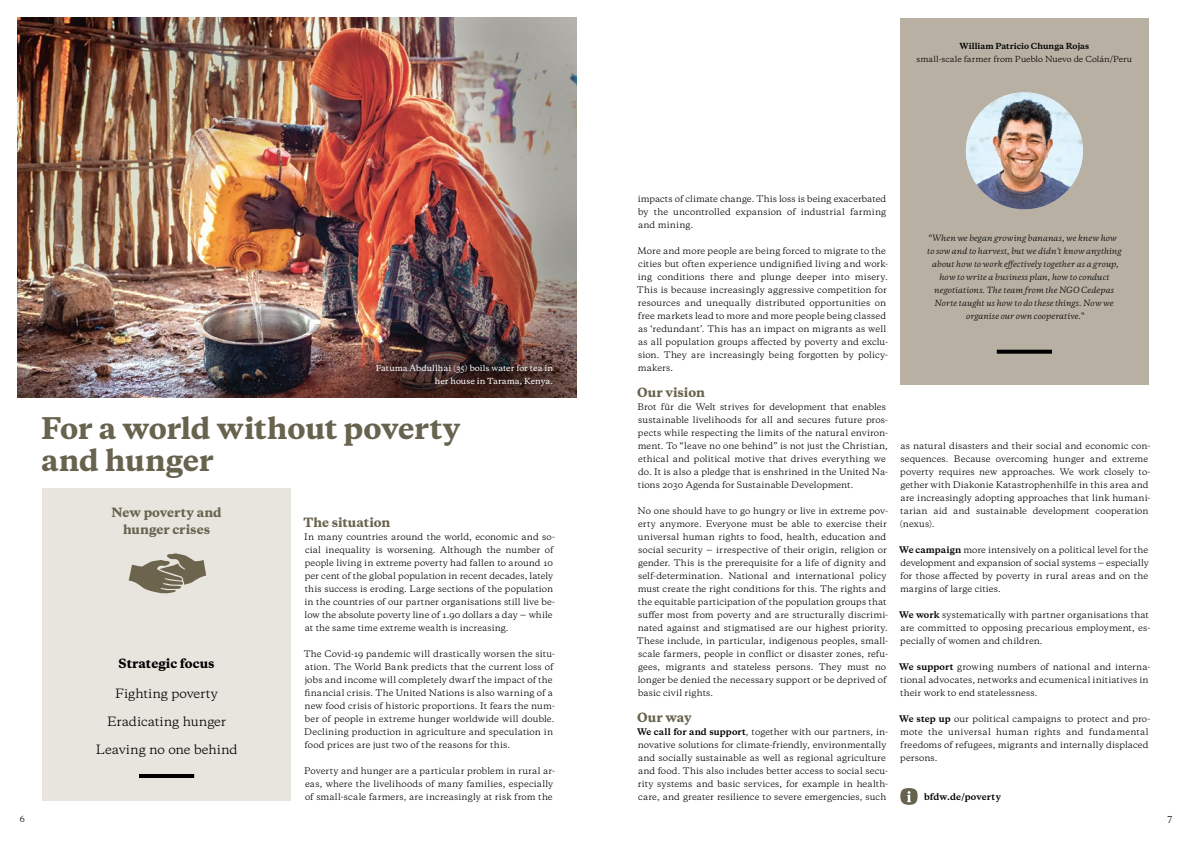
<style>
.page{position:relative;width:1191px;height:842px;background:#fff}
.page>*{position:absolute;margin:0;border:0;box-sizing:border-box;transform-origin:0 0}
.t1{font:800 28px/32px "Galaxie Copernicus";letter-spacing:-.01em;color:#67634e}
.t2{font:800 12px/17px "Galaxie Copernicus";color:#67634e;text-align:center}
.t3{font:12px "Galaxie Copernicus";letter-spacing:-.005em;color:#000}
.t4{font:800 12px "Galaxie Copernicus";color:#000}
.t5{font:9px "Galaxie Copernicus";color:#000}
.t6{font:8.5px/13px "Galaxie Copernicus";letter-spacing:.01em;color:#000}
.t7{font:700 8.5px "Galaxie Copernicus";letter-spacing:.02em;color:#000}
.t8{font:italic 8px/13px "Galaxie Copernicus";letter-spacing:.01em;color:#000;text-align:center}
.t9{font:8px "Galaxie Copernicus";color:#000}
.t10{font:500 7.8px/13px "Galaxie Copernicus";letter-spacing:.005em;color:#fff;text-align:right}
.t11{font:7.8px "Galaxie Copernicus";letter-spacing:-.005em;color:#000}
.t12{font:700 7.8px "Galaxie Copernicus";letter-spacing:.005em;color:#000}
.s1{font-weight:700}
</style>
<div class="page">
<div style="left:900px;top:18px;width:248px;height:366px;background:#b8b1a3"></div>
<div style="left:43px;top:488px;width:248px;height:312px;background:#e8e5df"></div>
<svg style="left:129px;top:553px;width:77px;height:40px"></svg>
<svg style="left:996px;top:350px;width:56px;height:4px"></svg>
<hr style="left:139px;top:774px;width:55px;height:4px;background:#000">
<img style="left:18px;top:18px;width:558px;height:379px">
<img style="left:966px;top:92px;width:117px;height:117px;border-radius:58px">
<svg style="left:900px;top:788px;width:17px;height:17px"></svg>
<p class="t10" style="left:376px;top:362px;width:179px">Fatuma Abdullhai (35) boils water for tea in her house in Tarama, Kenya.</p>
<h1 class="t1" style="left:41px;top:413px;width:421px">For a world without poverty and hunger</h1>
<h2 class="t2" style="left:111px;top:504px;width:112px">New poverty and hunger crises</h2>
<h2 class="t4" style="left:119px;top:656px;width:98px">Strategic focus</h2>
<h2 class="t3" style="left:115px;top:686px;width:104px">Fighting poverty</h2>
<h2 class="t3" style="left:107px;top:714px;width:121px">Eradicating hunger</h2>
<h2 class="t3" style="left:96px;top:742px;width:143px">Leaving no one behind</h2>
<h2 class="t2" style="left:303px;top:514px;width:88px">The situation</h2>
<p class="t6" style="left:304px;top:530px;width:252px">In many countries around the world, economic and so&shy;cial inequality is worsening. Although the number of people living in extreme poverty had fallen to around 10 per cent of the global population in recent decades, lately this success is eroding. Large sections of the population in the countries of our partner organisations still live be&shy;low the absolute poverty line of 1.90 dollars a day – while at the same time extreme wealth is increasing.</p>
<p class="t6" style="left:304px;top:647px;width:253px">The Covid-19 pandemic will drastically worsen the situ&shy;ation. The World Bank predicts that the current loss of jobs and income will completely dwarf the impact of the financial crisis. The United Nations is also warning of a new food crisis of historic proportions. It fears the num&shy;ber of people in extreme hunger worldwide will double.<br>Declining production in agriculture and speculation in food prices are just two of the reasons for this.</p>
<p class="t6" style="left:304px;top:764px;width:252px">Poverty and hunger are a particular problem in rural ar&shy;eas, where the livelihoods of many families, especially of small-scale farmers, are increasingly at risk from the</p>
<p class="t12" style="left:959px;top:41px;width:131px">William Patricio Chunga Rojas</p>
<p class="t11" style="left:916px;top:54px;width:217px">small-scale farmer from Pueblo Nuevo de Colán/Peru</p>
<p class="t6" style="left:638px;top:192px;width:250px;text-align:justify">impacts of climate change. This loss is being exacerbated by the uncontrolled expansion of industrial farming and mining.</p>
<p class="t6" style="left:637px;top:244px;width:253px">More and more people are being forced to migrate to the cities but often experience undignified living and work&shy;ing conditions there and plunge deeper into misery.<br>This is because increasingly aggressive competition for resources and unequally distributed opportunities on free markets lead to more and more people being classed as ‘redundant’. This has an impact on migrants as well as all population groups affected by poverty and exclu&shy;sion. They are increasingly being forgotten by policy&shy;makers.</p>
<h2 class="t2" style="left:637px;top:384px;width:69px">Our vision</h2>
<p class="t6" style="left:637px;top:400px;width:252px">Brot für die Welt strives for development that enables sustainable livelihoods for all and secures future pros&shy;pects while respecting the limits of the natural environ&shy;ment. To “leave no one behind” is not just the Christian, ethical and political motive that drives everything we do. It is also a pledge that is enshrined in the United Na&shy;tions 2030 Agenda for Sustainable Development.</p>
<p class="t6" style="left:637px;top:504px;width:253px">No one should have to go hungry or live in extreme pov&shy;erty anymore. Everyone must be able to exercise their universal human rights to food, health, education and social security – irrespective of their origin, religion or gender. This is the prerequisite for a life of dignity and self-determination. National and international policy must create the right conditions for this. The rights and the equitable participation of the population groups that suffer most from poverty and are structurally discrimi&shy;nated against and stigmatised are our highest priority.<br>These include, in particular, indigenous peoples, small&shy;scale farmers, people in conflict or disaster zones, refu&shy;gees, migrants and stateless persons. They must no longer be denied the necessary support or be deprived of basic civil rights.</p>
<h2 class="t2" style="left:637px;top:709px;width:56px">Our way</h2>
<p class="t6" style="left:637px;top:725px;width:253px"><span class="s1">We call for and support</span>, together with our partners, in&shy;novative solutions for climate-friendly, environmentally and socially sustainable as well as regional agriculture and food. This also includes better access to social secu&shy;rity systems and basic services, for example in health&shy;care, and greater resilience to severe emergencies, such</p>
<p class="t8" style="left:927px;top:232px;width:196px">“When we began growing bananas, we knew how to sow and to harvest, but we didn’t know anything about how to work effectively together as a group, how to write a business plan, how to conduct negotiations. The team from the NGO Cedepas Norte taught us how to do these things. Now we organise our own cooperative.‟</p>
<p class="t6" style="left:900px;top:439px;width:252px">as natural disasters and their social and economic con&shy;sequences. Because overcoming hunger and extreme poverty requires new approaches. We work closely to&shy;gether with Diakonie Katastrophenhilfe in this area and are increasingly adopting approaches that link humani&shy;tarian aid and sustainable development cooperation (nexus).</p>
<p class="t6" style="left:899px;top:543px;width:251px;text-align:justify"><span class="s1">We campaign</span> more intensively on a political level for the development and expansion of social systems – especially for those affected by poverty in rural areas and on the margins of large cities.</p>
<p class="t6" style="left:899px;top:608px;width:253px"><span class="s1">We work</span> systematically with partner organisations that are committed to opposing precarious employment, es&shy;pecially of women and children.</p>
<p class="t6" style="left:899px;top:660px;width:253px"><span class="s1">We support</span> growing numbers of national and interna&shy;tional advocates, networks and ecumenical initiatives in their work to end statelessness.</p>
<p class="t6" style="left:899px;top:712px;width:253px"><span class="s1">We step up</span> our political campaigns to protect and pro&shy;mote the universal human rights and fundamental freedoms of refugees, migrants and internally displaced persons.</p>
<p class="t7" style="left:924px;top:791px;width:78px">bfdw.de/poverty</p>
<p class="t9" style="left:20px;top:814px;width:6px">6</p>
<p class="t5" style="left:1167px;top:814px;width:6px">7</p>
</div>
